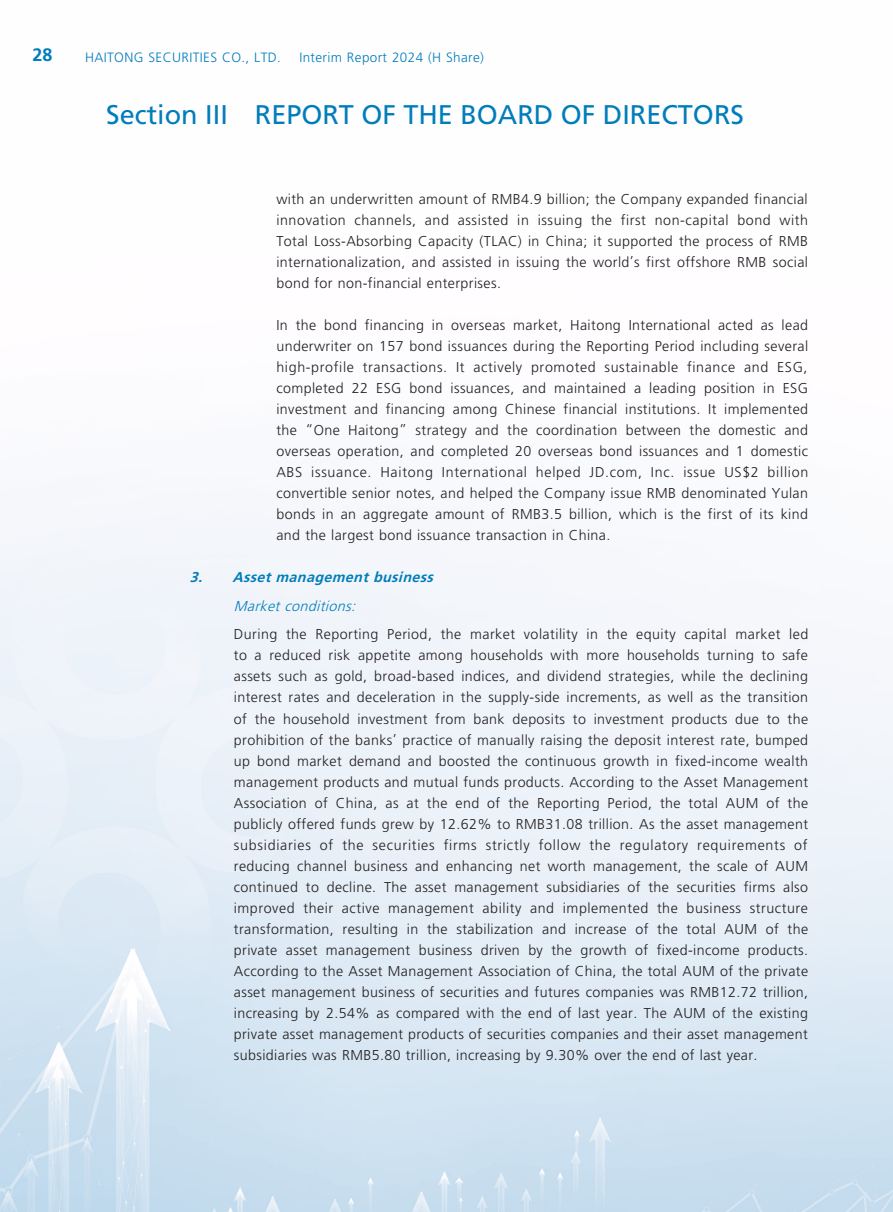
<style>
.page{position:relative;width:893px;height:1212px;background:#fff}
.page>*{position:absolute;margin:0;border:0;box-sizing:border-box;transform-origin:0 0}
.t1{font:27px "Frutiger LT Std";color:#007dbb}
.t2{font:700 18px "Frutiger LT Std";color:#007dbb}
.t3{font:300 14.25px/21px "Frutiger LT Std";letter-spacing:.03em;color:#231f20;text-align:justify}
.t4{font:italic 700 14.25px "Frutiger LT Std";color:#007dbb}
.t5{font:italic 300 14.25px "Frutiger LT Std";color:#007dbb}
.t6{font:300 13.5px "Frutiger LT Std";letter-spacing:.03em;color:#007dbb}
</style>
<div class="page">
<img style="left:0;top:508px;width:892px;height:704px">
<p class="t2" style="left:33px;top:44px;width:22px">28</p>
<p class="t6" style="left:85px;top:49px;width:197px">HAITONG SECURITIES CO., LTD.</p>
<p class="t6" style="left:299px;top:49px;width:186px">Interim Report 2024 (H Share)</p>
<h1 class="t1" style="left:106px;top:99px;width:639px">Section III REPORT OF THE BOARD OF DIRECTORS</h1>
<p class="t3" style="left:276px;top:189px;width:533px">with an underwritten amount of RMB4.9 billion; the Company expanded financial innovation channels, and assisted in issuing the first non-capital bond with Total Loss-Absorbing Capacity (TLAC) in China; it supported the process of RMB internationalization, and assisted in issuing the world’s first offshore RMB social bond for non-financial enterprises.</p>
<p class="t3" style="left:276px;top:315px;width:533px">In the bond financing in overseas market, Haitong International acted as lead underwriter on 157 bond issuances during the Reporting Period including several high-profile transactions. It actively promoted sustainable finance and ESG, completed 22 ESG bond issuances, and maintained a leading position in ESG investment and financing among Chinese financial institutions. It implemented the “One Haitong” strategy and the coordination between the domestic and overseas operation, and completed 20 overseas bond issuances and 1 domestic ABS issuance. Haitong International helped JD.com, Inc. issue US$2 billion convertible senior notes, and helped the Company issue RMB denominated Yulan bonds in an aggregate amount of RMB3.5 billion, which is the first of its kind and the largest bond issuance transaction in China.</p>
<p class="t4" style="left:190px;top:569px;width:249px">3. Assetmanagementbusiness</p>
<p class="t5" style="left:234px;top:598px;width:127px">Marketconditions:</p>
<p class="t3" style="left:234px;top:624px;width:576px">During the Reporting Period, the market volatility in the equity capital market led to a reduced risk appetite among households with more households turning to safe assets such as gold, broad-based indices, and dividend strategies, while the declining interest rates and deceleration in the supply-side increments, as well as the transition of the household investment from bank deposits to investment products due to the prohibition of the banks’ practice of manually raising the deposit interest rate, bumped up bond market demand and boosted the continuous growth in fixed-income wealth management products and mutual funds products. According to the Asset Management Association of China, as at the end of the Reporting Period, the total AUM of the publicly offered funds grew by 12.62% to RMB31.08 trillion. As the asset management subsidiaries of the securities firms strictly follow the regulatory requirements of reducing channel business and enhancing net worth management, the scale of AUM continued to decline. The asset management subsidiaries of the securities firms also improved their active management ability and implemented the business structure transformation, resulting in the stabilization and increase of the total AUM of the private asset management business driven by the growth of fixed-income products.<br>According to the Asset Management Association of China, the total AUM of the private asset management business of securities and futures companies was RMB12.72 trillion, increasing by 2.54% as compared with the end of last year. The AUM of the existing private asset management products of securities companies and their asset management subsidiaries was RMB5.80 trillion, increasing by 9.30% over the end of last year.</p>
</div>
